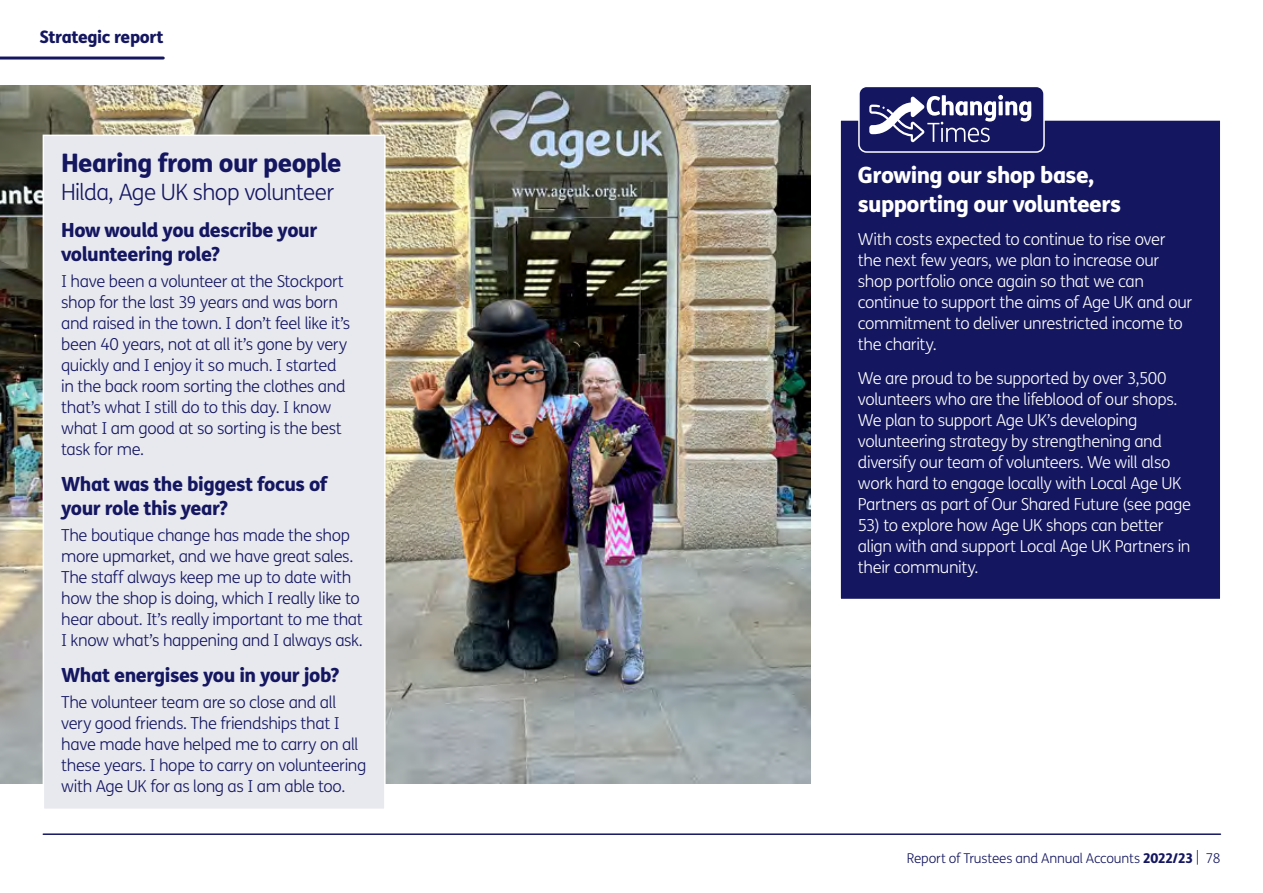
<style>
.page{position:relative;width:1263px;height:893px;background:#fff}
.page>*{position:absolute;margin:0;border:0;box-sizing:border-box;transform-origin:0 0}
.t1{font:800 25.5px "FS Me";letter-spacing:-.025em;color:#141760}
.t2{font:800 22.5px/28.5px "FS Me";letter-spacing:-.025em;color:#fff}
.t3{font:300 22.5px "FS Me";letter-spacing:-.03em;color:#141760}
.t4{font:800 19.5px/24px "FS Me";letter-spacing:-.025em;color:#141760}
.t5{font:800 17.25px "FS Me";letter-spacing:-.025em;color:#141760}
.t6{font:300 16.5px/21px "FS Me";letter-spacing:-.02em;color:#141760}
.t7{font:300 16.5px/21px "FS Me";letter-spacing:-.025em;color:#fff}
.t8{font:300 13.5px "FS Me";letter-spacing:-.015em;color:#141760}
.s1{font-weight:800}
</style>
<div class="page">
<hr style="left:43px;top:833px;width:1177px;height:2px;background:#141760">
<hr style="left:0;top:57px;width:163px;height:3px;background:#141760">
<img style="left:0;top:85px;width:810px;height:698px">
<div style="left:43px;top:135px;width:342px;height:674px;background:#e8e8ef"></div>
<div style="left:43px;top:135px;width:343px;height:675px;border:2px solid #fff"></div>
<div style="left:840px;top:120px;width:381px;height:479px;background:#141760"></div>
<div style="left:839px;top:119px;width:382px;height:481px;border:2px solid #fff"></div>
<div style="left:859px;top:86px;width:185px;height:66px;background:#141760;border-radius:8px"></div>
<div style="left:858px;top:86px;width:187px;height:67px;border:2px solid #fff;border-radius:8px"></div>
<svg style="left:869px;top:95px;width:162px;height:47px"></svg>
<p class="t5" style="left:40px;top:26px;width:126px">Strategic report</p>
<h1 class="t1" style="left:61px;top:147px;width:282px">Hearing from our people</h1>
<h2 class="t3" style="left:61px;top:180px;width:274px">Hilda, Age UK shop volunteer</h2>
<p class="t4" style="left:61px;top:218px;width:258px">How would you describe your volunteering role?</p>
<p class="t6" style="left:61px;top:271px;width:291px">I have been a volunteer at the Stockport shop for the last 39 years and was born and raised in the town. I don’t feel like it’s been 40 years, not at all it’s gone by very quickly and I enjoy it so much. I started in the back room sorting the clothes and that’s what I still do to this day. I know what I am good at so sorting is the best task for me.</p>
<p class="t4" style="left:61px;top:472px;width:268px">What was the biggest focus of your role this year?</p>
<p class="t6" style="left:61px;top:525px;width:303px">The boutique change has made the shop more upmarket, and we have great sales.<br>The staff always keep me up to date with how the shop is doing, which I really like to hear about. It’s really important to me that I know what’s happening and I always ask.</p>
<p class="t4" style="left:61px;top:663px;width:280px">What energises you in your job?</p>
<p class="t6" style="left:61px;top:692px;width:307px">The volunteer team are so close and all very good friends. The friendships that I have made have helped me to carry on all these years. I hope to carry on volunteering with Age UK for as long as I am able too.</p>
<h2 class="t2" style="left:858px;top:161px;width:265px">Growing our shop base, supporting our volunteers</h2>
<p class="t7" style="left:858px;top:229px;width:336px">With costs expected to continue to rise over the next few years, we plan to increase our shop portfolio once again so that we can continue to support the aims of Age UK and our commitment to deliver unrestricted income to the charity.</p>
<p class="t7" style="left:858px;top:368px;width:335px">We are proud to be supported by over 3,500 volunteers who are the lifeblood of our shops.<br>We plan to support Age UK’s developing volunteering strategy by strengthening and diversify our team of volunteers. We will also work hard to engage locally with Local Age UK Partners as part of Our Shared Future (see page</p>
<p class="t7" style="left:858px;top:515px;width:334px">53) to explore how Age UK shops can better align with and support Local Age UK Partners in their community.</p>
<p class="t8" style="left:907px;top:850px;width:315px">Report of Trustees and Annual Accounts <span class="s1">2022/23</span> | 78</p>
</div>
